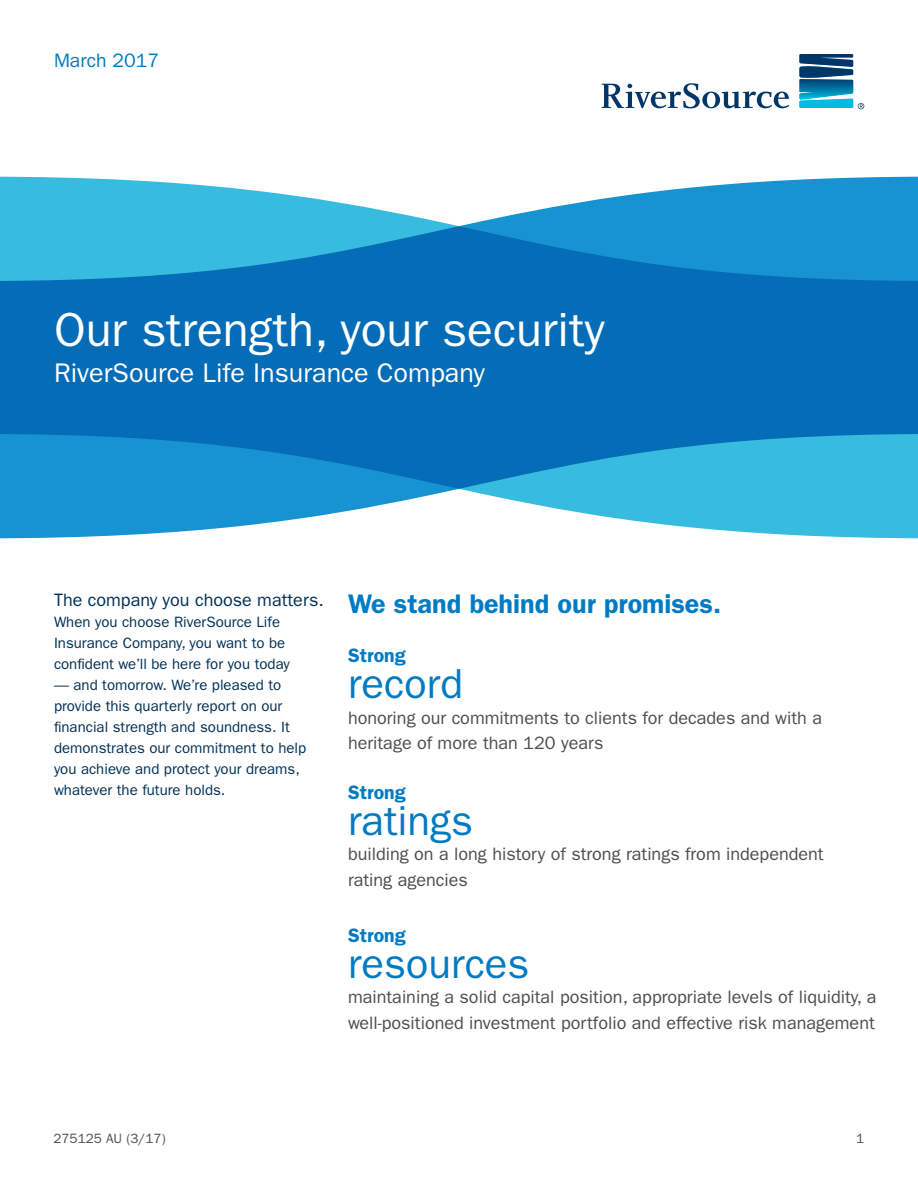
<style>
.page{position:relative;width:918px;height:1188px;background:#fff}
.page>*{position:absolute;margin:0;border:0;box-sizing:border-box;transform-origin:0 0}
.t1{font:48px "ITC Franklin Gothic Std";color:#fff}
.t2{font:42px "ITC Franklin Gothic Std";color:#007bc3}
.t3{font:27px "ITC Franklin Gothic Std";color:#fff}
.t4{font:600 27px "ITC Franklin Gothic Std";color:#007bc3}
.t5{font:600 19.5px "ITC Franklin Gothic Std";color:#007bc3}
.t6{font:19.5px "ITC Franklin Gothic Std";color:#007bc3}
.t7{font:18px/25.5px "ITC Franklin Gothic Std";color:#4d4d4f}
.t8{font:18px "ITC Franklin Gothic Std";color:#003055}
.t9{font:15px/21px "ITC Franklin Gothic Std";color:#003055}
.t10{font:13.5px "ITC Franklin Gothic Std";color:#4d4d4f}
</style>
<div class="page">
<svg style="left:0;top:177px;width:918px;height:361px;background:#288fca"></svg>
<svg style="left:602px;top:83px;width:187px;height:25px"></svg>
<svg style="left:799px;top:54px;width:65px;height:55px"></svg>
<p class="t6" style="left:54px;top:50px;width:107px">March 2017</p>
<h1 class="t1" style="left:54px;top:302px;width:552px">Our strength, your security</h1>
<h3 class="t3" style="left:54px;top:357px;width:432px">RiverSource Life Insurance Company</h3>
<p class="t8" style="left:54px;top:590px;width:271px">The company you choose matters.</p>
<p class="t9" style="left:54px;top:612px;width:237px">When you choose RiverSource Life<br>Insurance Company, you want to be confident we’ll be here for you today</p>
<p class="t9" style="left:54px;top:675px;width:254px">— and tomorrow. We’re pleased to provide this quarterly report on our financial strength and soundness. It demonstrates our commitment to help you achieve and protect your dreams, whatever the future holds.</p>
<h3 class="t4" style="left:348px;top:587px;width:375px">We stand behind our promises.</h3>
<p class="t5" style="left:348px;top:644px;width:59px">Strong</p>
<h2 class="t2" style="left:348px;top:660px;width:117px">record</h2>
<p class="t7" style="left:348px;top:705px;width:476px">honoring our commitments to clients for decades and with a heritage of more than 120 years</p>
<p class="t5" style="left:348px;top:780px;width:59px">Strong</p>
<h2 class="t2" style="left:348px;top:796px;width:127px">ratings</h2>
<p class="t7" style="left:348px;top:841px;width:477px">building on a long history of strong ratings from independent rating agencies</p>
<p class="t5" style="left:348px;top:924px;width:59px">Strong</p>
<h2 class="t2" style="left:348px;top:939px;width:183px">resources</h2>
<p class="t7" style="left:348px;top:985px;width:530px">maintaining a solid capital position, appropriate levels of liquidity, a well-positioned investment portfolio and effective risk management</p>
<p class="t10" style="left:53px;top:1131px;width:114px">275125 AU (3/17)</p>
<p class="t10" style="left:856px;top:1131px;width:10px">1</p>
</div>
